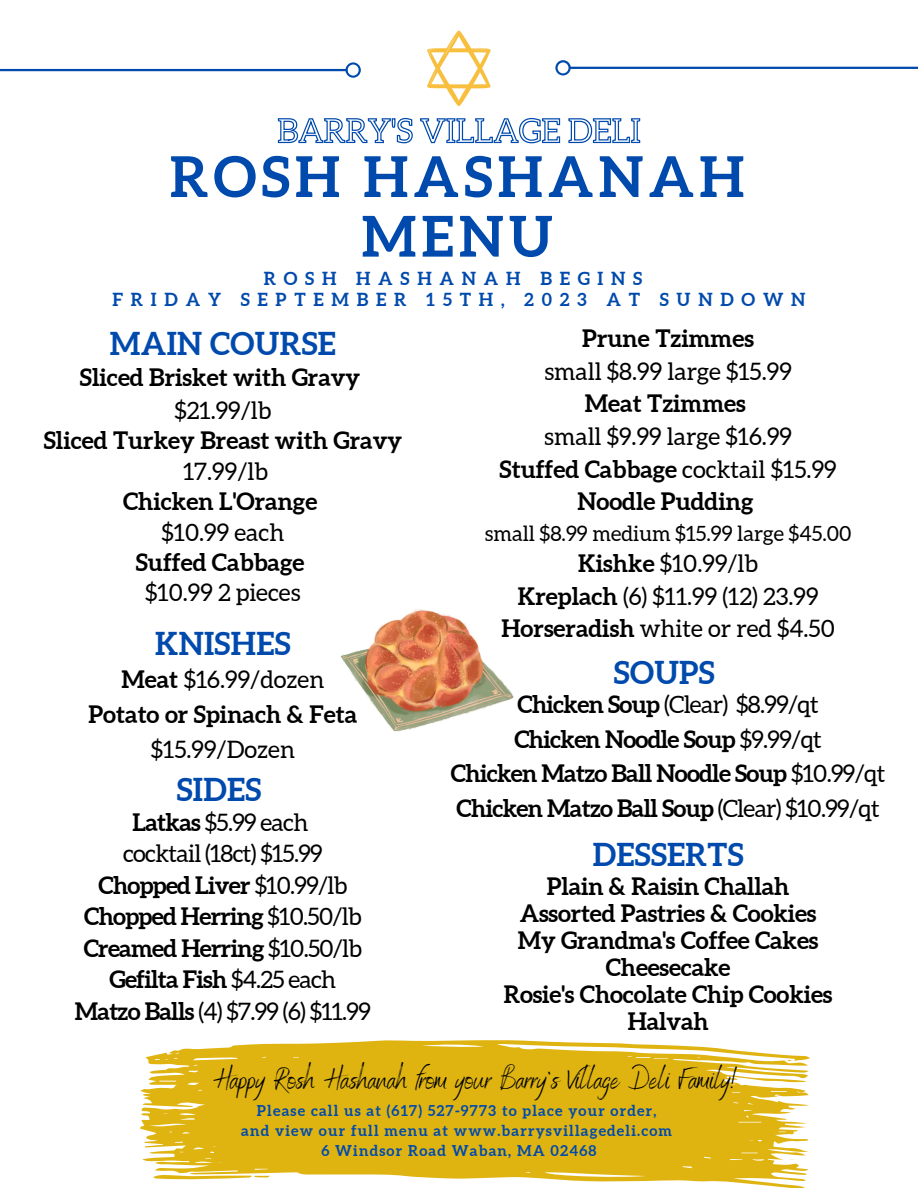
<style>
.page{position:relative;width:918px;height:1188px;background:#fff}
.page>*{position:absolute;margin:0;border:0;box-sizing:border-box;transform-origin:0 0}
.t1{font:700 56.4px/59.7px "Aleo";letter-spacing:.09em;color:#004aad;text-align:center}
.t2{font:700 31.5px "Aleo";letter-spacing:.01em;color:#004aad}
.t3{font:30.3px "Benedict";color:#000}
.t4{font:700 24px/34.8px "Aleo";letter-spacing:-.005em;color:#000;text-align:center}
.t5{font:24px "Aleo";color:#000}
.t6{font:700 24px "Aleo";letter-spacing:-.03em;color:#000}
.t7{font:24px "Aleo";letter-spacing:-.03em;color:#000}
.t8{font:21px "Aleo";color:#000}
.t9{font:700 18px "Aleo";letter-spacing:.43em;color:#004aad}
.t10{font:700 14.85px "Aleo";letter-spacing:.08em;color:#004aad}
.s1{font-weight:700}
.s2{font-weight:400}
</style>
<div class="page">
<svg style="left:555px;top:60px;width:363px;height:15px"></svg>
<svg style="left:0;top:62px;width:361px;height:16px"></svg>
<svg style="left:427px;top:31px;width:64px;height:75px"></svg>
<img style="left:340px;top:609px;width:173px;height:123px">
<svg style="left:140px;top:1040px;width:670px;height:148px;background:#e4c13b"></svg>
<svg style="left:153px;top:1175px;width:117px;height:5px"></svg>
<svg style="left:277px;top:117px;width:364px;height:27px"></svg>
<p class="t1" style="left:170px;top:146px;width:576px">ROSH HASHANAH<br>MENU</p>
<p class="t9" style="left:264px;top:268px;width:380px">ROSH HASHANAH BEGINS</p>
<p class="t9" style="left:113px;top:289px;width:694px">FRIDAY SEPTEMBER 15TH, 2023 AT SUNDOWN</p>
<p class="t2" style="left:110px;top:326px;width:228px">MAIN COURSE</p>
<p class="t4" style="left:80px;top:360px;width:282px">Sliced Brisket with Gravy</p>
<p class="t5" style="left:174px;top:397px;width:98px">$21.99/lb</p>
<p class="t4" style="left:44px;top:423px;width:360px">Sliced Turkey Breast with Gravy</p>
<p class="t5" style="left:183px;top:458px;width:86px">17.99/lb</p>
<p class="t4" style="left:123px;top:484px;width:196px">Chicken L'Orange</p>
<p class="t5" style="left:162px;top:519px;width:124px">$10.99 each</p>
<p class="t4" style="left:136px;top:545px;width:170px">Suffed Cabbage</p>
<p class="t5" style="left:145px;top:579px;width:157px">$10.99 2 pieces</p>
<p class="t2" style="left:155px;top:626px;width:137px">KNISHES</p>
<p class="t5" style="left:121px;top:666px;width:204px"><span class="s1">Meat</span> $16.99/dozen</p>
<p class="t4" style="left:89px;top:697px;width:270px">Potato or Spinach &amp; Feta <span class="s2">$15.99/Dozen</span></p>
<p class="t2" style="left:177px;top:772px;width:86px">SIDES</p>
<p class="t5" style="left:133px;top:809px;width:177px"><span class="s1">Latkas</span> $5.99 each</p>
<p class="t7" style="left:123px;top:840px;width:201px">cocktail (18ct) $15.99</p>
<p class="t6" style="left:98px;top:871px;width:250px">Chopped Liver <span class="s2">$10.99/lb</span></p>
<p class="t6" style="left:84px;top:903px;width:279px">Chopped Herring <span class="s2">$10.50/lb</span></p>
<p class="t6" style="left:84px;top:934px;width:280px">Creamed Herring <span class="s2">$10.50/lb</span></p>
<p class="t6" style="left:110px;top:966px;width:228px">Gefilta Fish <span class="s2">$4.25 each</span></p>
<p class="t5" style="left:75px;top:998px;width:298px"><span class="s1">Matzo Balls</span> (4) $7.99 (6) $11.99</p>
<p class="t4" style="left:582px;top:321px;width:173px">Prune Tzimmes</p>
<p class="t5" style="left:544px;top:358px;width:249px">small $8.99 large $15.99</p>
<p class="t4" style="left:585px;top:386px;width:162px">Meat Tzimmes</p>
<p class="t5" style="left:544px;top:423px;width:249px">small $9.99 large $16.99</p>
<p class="t4" style="left:500px;top:451px;width:339px">Stuffed Cabbage <span class="s2">cocktail $15.99</span></p>
<p class="t4" style="left:577px;top:484px;width:177px">Noodle Pudding</p>
<p class="t8" style="left:485px;top:521px;width:368px">small $8.99 medium $15.99 large $45.00</p>
<p class="t5" style="left:578px;top:550px;width:181px"><span class="s1">Kishke</span> $10.99/lb</p>
<p class="t5" style="left:518px;top:583px;width:302px"><span class="s1">Kreplach</span> (6) $11.99 (12) 23.99</p>
<p class="t5" style="left:501px;top:615px;width:335px"><span class="s1">Horseradish</span> white or red $4.50</p>
<p class="t2" style="left:614px;top:655px;width:102px">SOUPS</p>
<p class="t7" style="left:517px;top:691px;width:303px"><span class="s1">Chicken Soup</span> (Clear) $8.99/qt</p>
<p class="t6" style="left:514px;top:725px;width:309px">Chicken Noodle Soup <span class="s2">$9.99/qt</span></p>
<p class="t6" style="left:451px;top:760px;width:436px">Chicken Matzo Ball Noodle Soup <span class="s2">$10.99/qt</span></p>
<p class="t6" style="left:457px;top:795px;width:425px">Chicken Matzo Ball Soup <span class="s2">(Clear) $10.99/qt</span></p>
<p class="t2" style="left:593px;top:836px;width:152px">DESSERTS</p>
<p class="t4" style="left:547px;top:868px;width:244px">Plain &amp; Raisin Challah</p>
<p class="t4" style="left:520px;top:895px;width:298px">Assorted Pastries &amp; Cookies</p>
<p class="t4" style="left:518px;top:922px;width:302px">My Grandma's Coffee Cakes</p>
<p class="t4" style="left:606px;top:949px;width:126px">Cheesecake</p>
<p class="t4" style="left:504px;top:976px;width:330px">Rosie's Chocolate Chip Cookies</p>
<p class="t4" style="left:628px;top:1003px;width:82px">Halvah</p>
<p class="t3" style="left:214px;top:1060px;width:525px">Happy Rosh Hashanah from your Barry's Village Deli Family!</p>
<p class="t10" style="left:257px;top:1102px;width:401px">Please call us at (617) 527-9773 to place your order,</p>
<p class="t10" style="left:241px;top:1122px;width:432px">and view our full menu at www.barrysvillagedeli.com</p>
<p class="t10" style="left:321px;top:1142px;width:277px">6 Windsor Road Waban, MA 02468</p>
</div>
